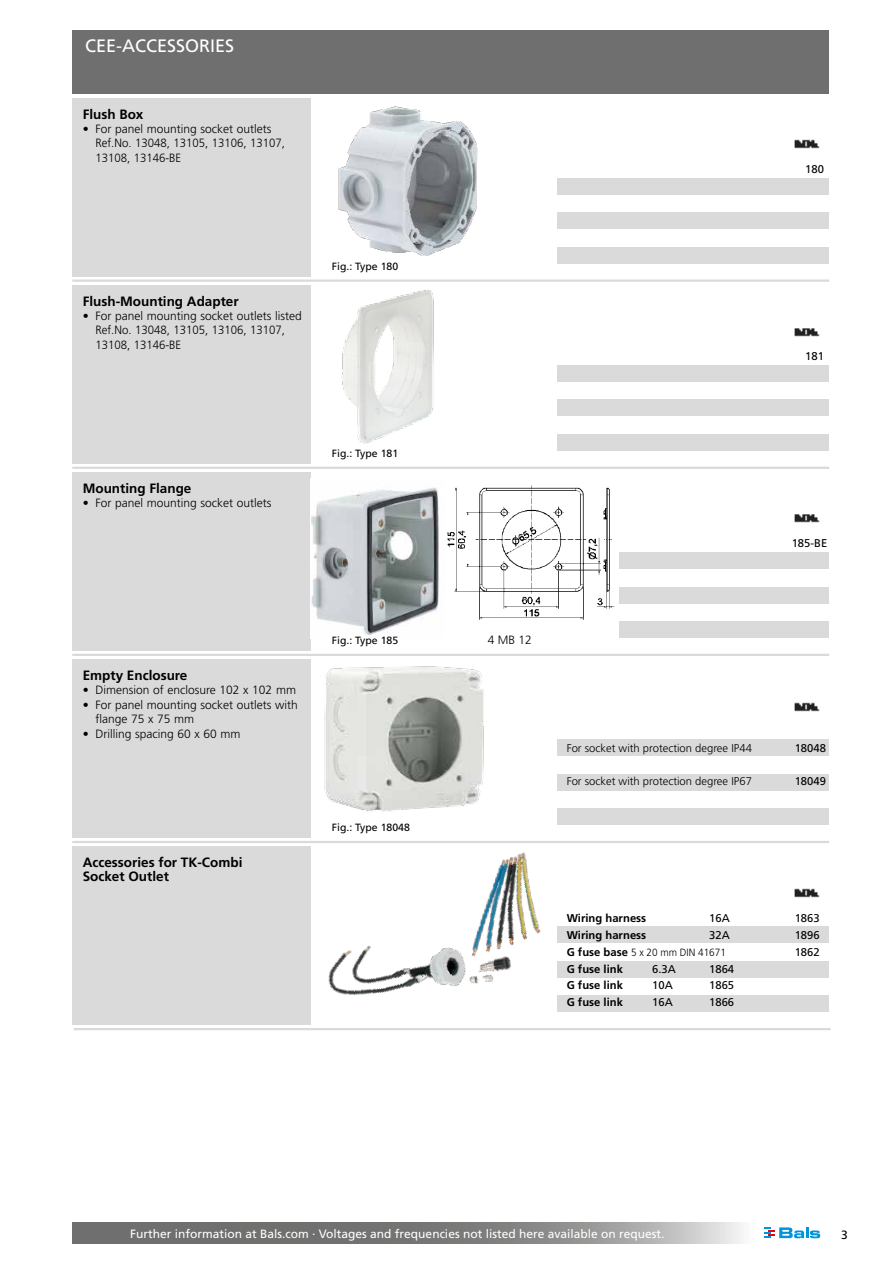
<style>
.page{position:relative;width:893px;height:1263px;background:#fff}
.page>*{position:absolute;margin:0;border:0;box-sizing:border-box;transform-origin:0 0}
.t1{font:18px "Frutiger LT Std";color:#fff}
.t2{font:700 13.5px/14px "Frutiger LT Std";color:#000}
.t3{font:300 12px/14.4px "Frutiger LT Std";color:#000}
.t4{font:12px "Frutiger LT Std";color:#fff}
.t5{font:12px "Frutiger LT Std";color:#000}
.t6{font:300 11.25px "Frutiger LT Std";color:#000}
.t7{font:11.25px "Frutiger LT Std";color:#000}
.t8{font:700 11.25px "Frutiger LT Std";color:#000}
.t9{font:10.5px "Frutiger LT Std";color:#000}
.t10{font:300 10.5px "Frutiger LT Std";color:#000;scale:.95 1}
.s1{font-weight:700;font-size:11.25px}
</style>
<div class="page">
<svg style="left:72px;top:1222px;width:749px;height:22px;background:#908f8f"></svg>
<svg style="left:764px;top:1227px;width:56px;height:11px"></svg>
<div style="left:72px;top:30px;width:757px;height:64px;background:#706f6f"></div>
<hr style="left:72px;top:280px;width:757px;height:2px;background:#dadada">
<div style="left:557px;top:247px;width:272px;height:17px;background:#dadada"></div>
<div style="left:557px;top:178px;width:272px;height:17px;background:#dadada"></div>
<div style="left:557px;top:213px;width:272px;height:16px;background:#dadada"></div>
<div style="left:72px;top:98px;width:238px;height:178px;background:#dadada"></div>
<img style="left:338px;top:106px;width:140px;height:150px">
<img style="left:794px;top:139px;width:26px;height:10px">
<hr style="left:72px;top:467px;width:757px;height:2px;background:#dadada">
<div style="left:557px;top:434px;width:272px;height:17px;background:#dadada"></div>
<div style="left:557px;top:365px;width:272px;height:17px;background:#dadada"></div>
<div style="left:557px;top:400px;width:272px;height:16px;background:#dadada"></div>
<div style="left:72px;top:285px;width:238px;height:178px;background:#dadada"></div>
<img style="left:341px;top:290px;width:93px;height:154px">
<img style="left:794px;top:328px;width:26px;height:9px">
<hr style="left:72px;top:654px;width:757px;height:2px;background:#dadada">
<div style="left:619px;top:621px;width:210px;height:17px;background:#dadada"></div>
<div style="left:619px;top:552px;width:210px;height:17px;background:#dadada"></div>
<div style="left:619px;top:587px;width:210px;height:16px;background:#dadada"></div>
<div style="left:72px;top:472px;width:238px;height:179px;background:#dadada"></div>
<img style="left:311px;top:487px;width:128px;height:148px">
<img style="left:794px;top:514px;width:26px;height:9px">
<img style="left:447px;top:485px;width:177px;height:135px">
<div style="left:557px;top:808px;width:272px;height:17px;background:#dadada"></div>
<div style="left:557px;top:739px;width:272px;height:17px;background:#dadada"></div>
<div style="left:557px;top:774px;width:272px;height:16px;background:#dadada"></div>
<div style="left:72px;top:659px;width:238px;height:179px;background:#dadada"></div>
<img style="left:794px;top:702px;width:26px;height:10px">
<hr style="left:72px;top:841px;width:757px;height:2px;background:#dadada">
<div style="left:557px;top:995px;width:272px;height:17px;background:#dadada"></div>
<div style="left:557px;top:926px;width:272px;height:17px;background:#dadada"></div>
<div style="left:557px;top:961px;width:272px;height:16px;background:#dadada"></div>
<div style="left:72px;top:846px;width:238px;height:179px;background:#dadada"></div>
<img style="left:328px;top:852px;width:213px;height:144px">
<img style="left:794px;top:888px;width:26px;height:10px">
<img style="left:324px;top:666px;width:160px;height:146px">
<hr style="left:74px;top:1028px;width:757px;height:2px;background:#dadada">
<h1 class="t1" style="left:85px;top:35px;width:151px">CEE-ACCESSORIES</h1>
<p class="t2" style="left:83px;top:107px;width:62px">Flush Box</p>
<p class="t3" style="left:95px;top:122px;width:191px;text-indent:-13px">• For panel mounting socket outlets<br>Ref.No. 13048, 13105, 13106, 13107,<br>13108, 13146-BE</p>
<p class="t2" style="left:83px;top:294px;width:157px">Flush-Mounting Adapter</p>
<p class="t3" style="left:95px;top:309px;width:208px;text-indent:-13px">• For panel mounting socket outlets listed<br>Ref.No. 13048, 13105, 13106, 13107,<br>13108, 13146-BE</p>
<p class="t9" style="left:332px;top:260px;width:68px">Fig.: Type 180</p>
<p class="t2" style="left:83px;top:481px;width:110px">Mounting Flange</p>
<p class="t3" style="left:83px;top:496px;width:190px">• For panel mounting socket outlets</p>
<p class="t9" style="left:332px;top:447px;width:68px">Fig.: Type 181</p>
<p class="t2" style="left:83px;top:668px;width:106px">Empty Enclosure</p>
<p class="t3" style="left:83px;top:683px;width:215px">• Dimension of enclosure 102 x 102 mm</p>
<p class="t3" style="left:95px;top:697px;width:204px;text-indent:-13px">• For panel mounting socket outlets with flange 75 x 75 mm</p>
<p class="t3" style="left:83px;top:726px;width:159px">• Drilling spacing 60 x 60 mm</p>
<p class="t2" style="left:83px;top:855px;width:161px">Accessories for TK-Combi<br>Socket Outlet</p>
<p class="t9" style="left:332px;top:634px;width:68px">Fig.: Type 185</p>
<p class="t9" style="left:332px;top:821px;width:80px">Fig.: Type 18048</p>
<p class="t7" style="left:805px;top:163px;width:20px">180</p>
<p class="t7" style="left:805px;top:350px;width:20px">181</p>
<p class="t3" style="left:488px;top:633px;width:46px">4 MB 12</p>
<p class="t7" style="left:792px;top:537px;width:37px">185-BE</p>
<p class="t6" style="left:567px;top:741px;width:187px">For socket with protection degree IP44</p>
<p class="t7" style="left:795px;top:741px;width:33px">18048</p>
<p class="t6" style="left:567px;top:775px;width:187px">For socket with protection degree IP67</p>
<p class="t7" style="left:795px;top:775px;width:33px">18049</p>
<p class="t8" style="left:567px;top:911px;width:81px">Wiring harness</p>
<p class="t7" style="left:709px;top:911px;width:22px">16A</p>
<p class="t7" style="left:795px;top:911px;width:27px">1863</p>
<p class="t8" style="left:567px;top:928px;width:81px">Wiring harness</p>
<p class="t7" style="left:709px;top:928px;width:22px">32A</p>
<p class="t7" style="left:795px;top:928px;width:27px">1896</p>
<p class="t10" style="left:567px;top:946px;width:169px"><span class="s1">G fuse base</span> 5 x 20 mm DIN 41671</p>
<p class="t7" style="left:795px;top:945px;width:27px">1862</p>
<p class="t8" style="left:567px;top:962px;width:58px">G fuse link</p>
<p class="t7" style="left:652px;top:962px;width:25px">6.3A</p>
<p class="t7" style="left:709px;top:962px;width:27px">1864</p>
<p class="t8" style="left:567px;top:979px;width:58px">G fuse link</p>
<p class="t7" style="left:652px;top:979px;width:22px">10A</p>
<p class="t7" style="left:709px;top:979px;width:27px">1865</p>
<p class="t8" style="left:567px;top:996px;width:58px">G fuse link</p>
<p class="t7" style="left:652px;top:996px;width:22px">16A</p>
<p class="t7" style="left:709px;top:996px;width:27px">1866</p>
<p class="t4" style="left:130px;top:1227px;width:536px">Further information at Bals.com . Voltages and frequencies not listed here available on request.</p>
<p class="t5" style="left:841px;top:1228px;width:8px">3</p>
</div>
